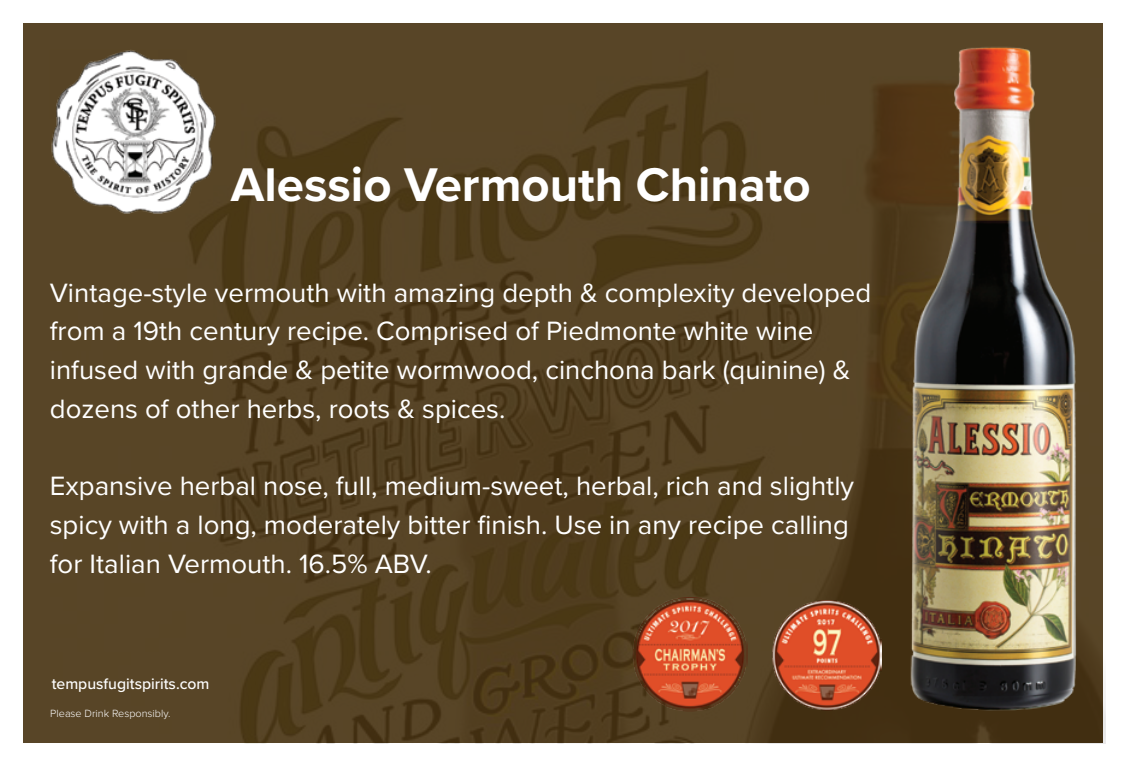
<style>
.page{position:relative;width:1125px;height:765px;background:#fff}
.page>*{position:absolute;margin:0;border:0;box-sizing:border-box;transform-origin:0 0}
.t1{font:700 49px "Proxima Nova";color:#fff}
.t2{font:27.5px/38.8px "Proxima Nova";color:#fff}
.t3{font:500 15.75px "Proxima Nova";color:#fff}
.t4{font:300 10.75px "Proxima Nova";color:#fff}
</style>
<div class="page">
<img style="left:23px;top:23px;width:1082px;height:721px">
<img style="left:49px;top:46px;width:169px;height:169px">
<img style="left:632px;top:598px;width:115px;height:113px">
<img style="left:772px;top:600px;width:110px;height:110px">
<img style="left:889px;top:36px;width:212px;height:694px">
<h1 class="t1" style="left:231px;top:148px;width:581px">Alessio Vermouth Chinato</h1>
<p class="t2" style="left:50px;top:272px;width:823px">Vintage-style vermouth with amazing depth &amp; complexity developed from a 19th century recipe. Comprised of Piedmonte white wine infused with grande &amp; petite wormwood, cinchona bark (quinine) &amp; dozens of other herbs, roots &amp; spices.</p>
<p class="t2" style="left:50px;top:466px;width:806px">Expansive herbal nose, full, medium-sweet, herbal, rich and slightly spicy with a long, moderately bitter finish. Use in any recipe calling for Italian Vermouth. 16.5% ABV.</p>
<p class="t3" style="left:52px;top:672px;width:159px">tempusfugitspirits.com</p>
<p class="t4" style="left:50px;top:706px;width:122px">Please Drink Responsibly.</p>
</div>
